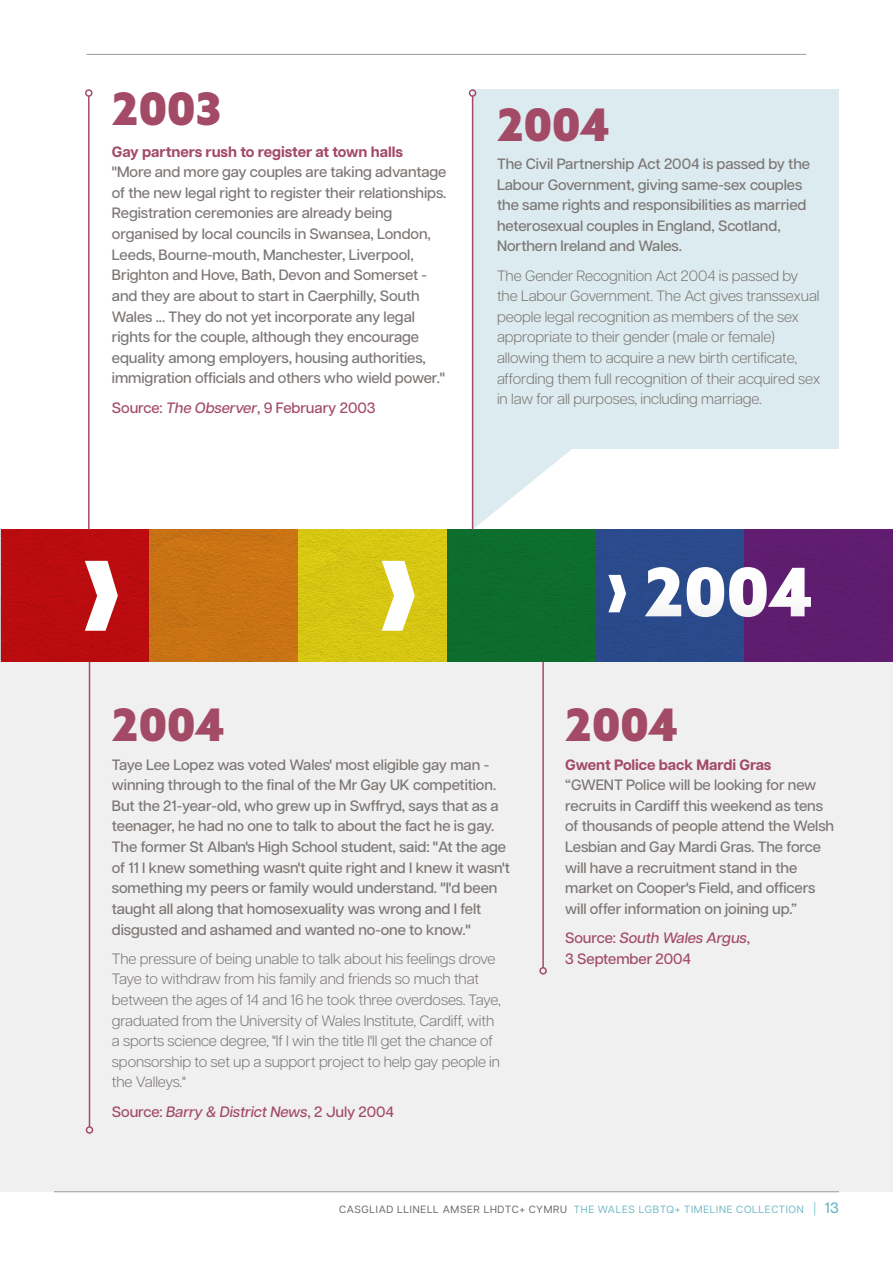
<style>
.page{position:relative;width:893px;height:1263px;background:#fff}
.page>*{position:absolute;margin:0;border:0;box-sizing:border-box;transform-origin:0 0}
.t1{font:900 67.05px "Azo Sans";color:#fff}
.t2{font:900 44.85px "Azo Sans";letter-spacing:-.015em;color:#a34b66}
.t3{font:500 15px/20.7px "Articulat CF";letter-spacing:-.005em;color:#7c7775}
.t4{font:300 15px/20.7px "Articulat CF";letter-spacing:-.005em;color:#7c7775}
.t5{font:500 15px/20.5px "Articulat CF";letter-spacing:-.005em;color:#a34b66}
.t6{font:700 15px "Articulat CF";letter-spacing:-.005em;color:#a34b66}
.t7{font:italic 500 15px "Articulat CF";letter-spacing:-.005em;color:#a34b66}
.t8{font:10.5px "Articulat CF";letter-spacing:.07em;color:#6db8c5}
.s1{font-style:italic}
.s2{font-style:normal}
.s3{color:#676463}
.s4{font-weight:300;font-size:13.5px}
.s5{font-weight:500;font-size:15px}
</style>
<div class="page">
<div style="left:1px;top:596px;width:892px;height:595px;background:#f0f0f0"></div>
<img style="left:1px;top:530px;width:892px;height:132px">
<hr style="left:54px;top:1191px;width:785px;height:1px;background:#9f9998">
<svg style="left:473px;top:449px;width:107px;height:81px"></svg>
<div style="left:473px;top:89px;width:366px;height:360px;background:#dcebef"></div>
<svg style="left:608px;top:575px;width:18px;height:37px"></svg>
<svg style="left:85px;top:561px;width:33px;height:70px"></svg>
<svg style="left:382px;top:561px;width:33px;height:70px"></svg>
<hr style="left:472px;top:96px;width:1px;height:434px;background:#a34b66">
<div style="left:469px;top:89px;width:7px;height:8px;border:2px solid #a34b66;border-radius:50%"></div>
<hr style="left:88px;top:96px;width:2px;height:434px;background:#a34b66">
<div style="left:85px;top:89px;width:8px;height:8px;border:2px solid #a34b66;border-radius:50%"></div>
<hr style="left:89px;top:662px;width:1px;height:465px;background:#a34b66">
<div style="left:86px;top:1126px;width:7px;height:8px;border:2px solid #a34b66;border-radius:50%"></div>
<hr style="left:542px;top:662px;width:2px;height:306px;background:#a34b66">
<div style="left:539px;top:967px;width:8px;height:7px;border:2px solid #a34b66;border-radius:50%"></div>
<hr style="left:87px;top:54px;width:719px;height:1px;background:#9f9998">
<h2 class="t2" style="left:112px;top:79px;width:111px">2003</h2>
<p class="t6" style="left:112px;top:140px;width:293px">Gay partners rush to register at town halls</p>
<p class="t3" style="left:112px;top:161px;width:336px">"More and more gay couples are taking advantage of the new legal right to register their relationships.<br>Registration ceremonies are already being organised by local councils in Swansea, London, Leeds, Bourne-mouth, Manchester, Liverpool, Brighton and Hove, Bath, Devon and Somerset - and they are about to start in Caerphilly, South Wales ... They do not yet incorporate any legal rights for the couple, although they encourage equality among employers, housing authorities, immigration officials and others who wield power."</p>
<p class="t5" style="left:112px;top:396px;width:265px">Source: <span class="s1">The Observer</span>, 9 February 2003</p>
<h2 class="t2" style="left:497px;top:95px;width:115px">2004</h2>
<p class="t3" style="left:497px;top:153px;width:315px">The Civil Partnership Act 2004 is passed by the Labour Government, giving same-sex couples the same rights and responsibilities as married heterosexual couples in England, Scotland, Northern Ireland and Wales.</p>
<p class="t4" style="left:497px;top:264px;width:325px">The Gender Recognition Act 2004 is passed by the Labour Government. The Act gives transsexual people legal recognition as members of the sex appropriate to their gender (male or female) allowing them to acquire a new birth certificate, affording them full recognition of their acquired sex in law for all purposes, including marriage.</p>
<h1 class="t1" style="left:644px;top:547px;width:171px">2004</h1>
<h2 class="t2" style="left:112px;top:695px;width:115px">2004</h2>
<h2 class="t2" style="left:565px;top:695px;width:115px">2004</h2>
<p class="t3" style="left:112px;top:753px;width:399px">Taye Lee Lopez was voted Wales' most eligible gay man - winning through to the final of the Mr Gay UK competition.<br>But the 21-year-old, who grew up in Swffryd, says that as a teenager, he had no one to talk to about the fact he is gay.<br>The former St Alban's High School student, said: "At the age of 11 I knew something wasn't quite right and I knew it wasn't something my peers or family would understand. "I'd been taught all along that homosexuality was wrong and I felt disgusted and ashamed and wanted no-one to know."</p>
<p class="t4" style="left:112px;top:947px;width:390px">The pressure of being unable to talk about his feelings drove Taye to withdraw from his family and friends so much that between the ages of 14 and 16 he took three overdoses. Taye, graduated from the University of Wales Institute, Cardiff, with a sports science degree, "If I win the title I'll get the chance of sponsorship to set up a support project to help gay people in the Valleys."</p>
<p class="t7" style="left:112px;top:1100px;width:284px"><span class="s2">Source:</span> Barry &amp; District News<span class="s2">, 2 July 2004</span></p>
<p class="t6" style="left:565px;top:753px;width:208px">Gwent Police back Mardi Gras</p>
<p class="t3" style="left:565px;top:774px;width:270px">“GWENT Police will be looking for new recruits in Cardiff this weekend as tens of thousands of people attend the Welsh Lesbian and Gay Mardi Gras. The force will have a recruitment stand in the market on Cooper's Field, and officers will offer information on joining up.”</p>
<p class="t5" style="left:565px;top:927px;width:186px">Source: <span class="s1">South Wales Argus</span>,<br>3 September 2004</p>
<p class="t8" style="left:339px;top:1201px;width:501px"><span class="s3">CASGLIAD LLINELL AMSER LHDTC+ CYMRU</span> THE WALES LGBTQ+ TIMELINE COLLECTION <span class="s4">|</span> <span class="s5">13</span></p>
</div>
